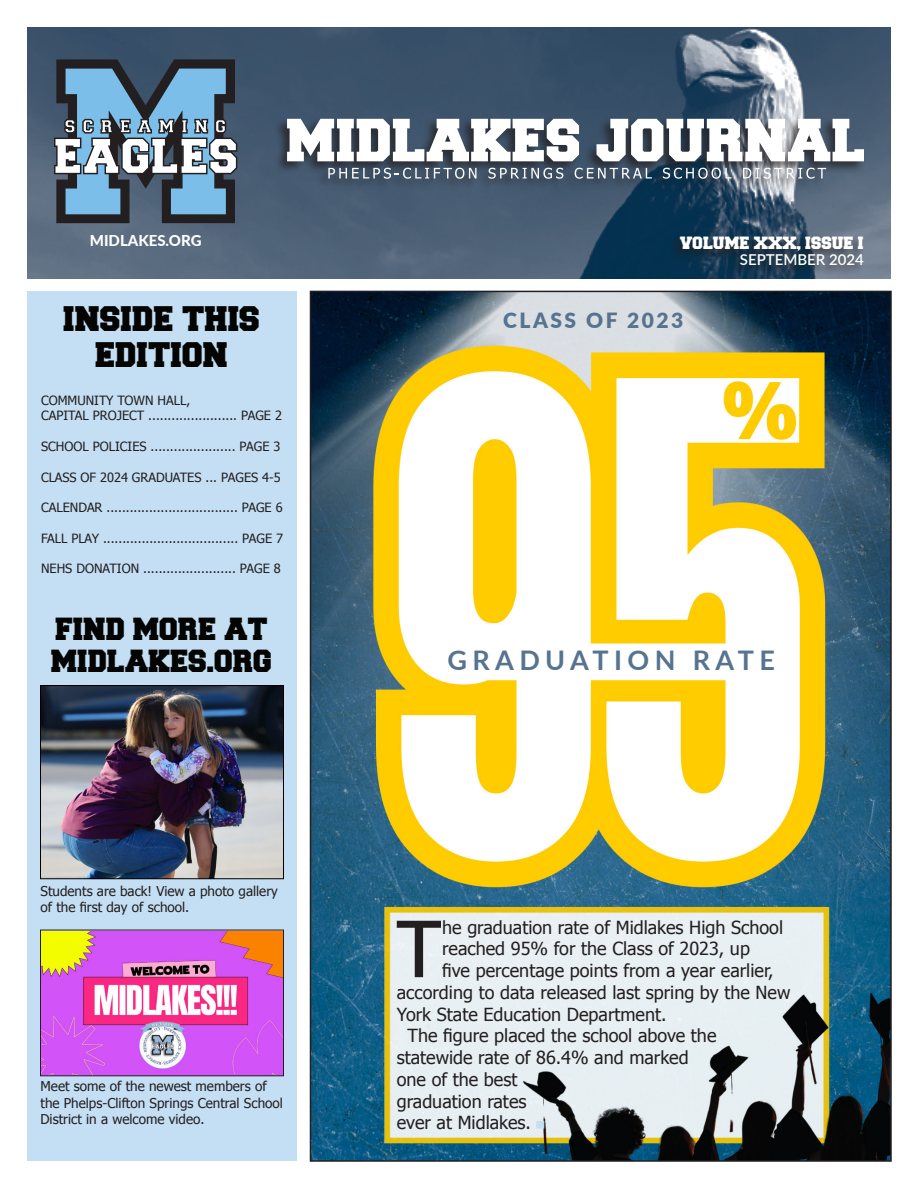
<style>
.page{position:relative;width:918px;height:1188px;background:#fff}
.page>*{position:absolute;margin:0;border:0;box-sizing:border-box;transform-origin:0 0}
.t1{font:500 78.6px "Lato";color:#231f20}
.t2{font:30px/36px "Freshman";color:#040503;text-align:center}
.t3{font:27px/32.4px "Freshman";color:#040503}
.t4{font:700 27px "Lato";letter-spacing:.2em;color:#567390}
.t5{font:900 21px "Lato";letter-spacing:.12em;color:#567390}
.t6{font:18px/21.8px "Tahoma";color:#231f20}
.t7{font:15px "Freshman";color:#fff}
.t8{font:600 15px "Lato";color:#fff}
.t9{font:800 15px "Lato";color:#fff}
.t10{font:13.5px/16.2px "Tahoma";color:#231f20}
.t11{font:12.75px/15.3px "Tahoma";color:#231f20}
</style>
<div class="page">
<img style="left:313px;top:294px;width:576px;height:865px">
<div style="left:27px;top:291px;width:270px;height:870px;background:#c4dff3"></div>
<img style="left:42px;top:687px;width:240px;height:190px">
<div style="left:40px;top:685px;width:244px;height:194px;border:1px solid #000"></div>
<img style="left:42px;top:932px;width:240px;height:142px">
<div style="left:40px;top:930px;width:244px;height:146px;border:1px solid #231f20"></div>
<img style="left:27px;top:27px;width:864px;height:252px">
<svg style="left:54px;top:59px;width:183px;height:164px;background:#668195"></svg>
<div style="left:274px;top:116px;width:592px;height:75px;background:#231f20;opacity:.75"></div>
<svg style="left:287px;top:119px;width:292px;height:42px"></svg>
<svg style="left:597px;top:119px;width:267px;height:42px"></svg>
<svg style="left:328px;top:168px;width:149px;height:11px;background:#6c7a89"></svg>
<svg style="left:489px;top:168px;width:74px;height:11px"></svg>
<svg style="left:575px;top:168px;width:77px;height:11px"></svg>
<svg style="left:663px;top:168px;width:69px;height:11px"></svg>
<svg style="left:743px;top:168px;width:83px;height:11px"></svg>
<div style="left:667px;top:234px;width:198px;height:29px;background:#231f20;opacity:.75"></div>
<div style="left:728px;top:251px;width:137px;height:27px;background:#231f20;opacity:.75"></div>
<svg style="left:537px;top:1121px;width:8px;height:8px"></svg>
<p class="t9" style="left:90px;top:229px;width:113px">MIDLAKES.ORG</p>
<p class="t7" style="left:680px;top:236px;width:185px">VOLUME XXX, ISSUE I</p>
<p class="t8" style="left:740px;top:248px;width:126px">SEPTEMBER 2024</p>
<p class="t2" style="left:64px;top:303px;width:198px">INSIDE THIS<br>EDITION</p>
<p class="t11" style="left:41px;top:392px;width:243px">COMMUNITY TOWN HALL,<br>CAPITAL PROJECT ....................... PAGE 2</p>
<p class="t11" style="left:41px;top:438px;width:241px">SCHOOL POLICIES ...................... PAGE 3</p>
<p class="t11" style="left:41px;top:469px;width:241px">CLASS OF 2024 GRADUATES ... PAGES 4-5</p>
<p class="t11" style="left:41px;top:499px;width:243px">CALENDAR .................................. PAGE 6</p>
<p class="t11" style="left:41px;top:530px;width:244px">FALL PLAY ................................... PAGE 7</p>
<p class="t11" style="left:41px;top:560px;width:241px">NEHS DONATION ........................ PAGE 8</p>
<p class="t3" style="left:52px;top:614px;width:223px">FIND MORE AT<br>MIDLAKES.ORG</p>
<p class="t10" style="left:40px;top:882px;width:239px">Students are back! View a photo gallery of the first day of school.</p>
<p class="t10" style="left:40px;top:1078px;width:244px">Meet some of the newest members of the Phelps-Clifton Springs Central School<br>District in a welcome video.</p>
<p class="t5" style="left:503px;top:305px;width:182px">CLASS OF 2023</p>
<p class="t4" style="left:447px;top:640px;width:329px">GRADUATION RATE</p>
<p class="t1" style="left:396px;top:892px;width:48px">T</p>
<p class="t6" style="left:442px;top:915px;width:342px">he graduation rate of Midlakes High School</p>
<p class="t6" style="left:442px;top:937px;width:309px">reached 95% for the Class of 2023, up</p>
<p class="t6" style="left:442px;top:959px;width:333px">five percentage points from a year earlier,</p>
<p class="t6" style="left:397px;top:981px;width:395px">according to data released last spring by the New</p>
<p class="t6" style="left:397px;top:1002px;width:271px">York State Education Department.</p>
<p class="t6" style="left:397px;top:1024px;width:321px;text-indent:11px">The figure placed the school above the statewide rate of 86.4% and marked one of the best<br>graduation rates<br>ever at Midlakes.</p>
</div>
